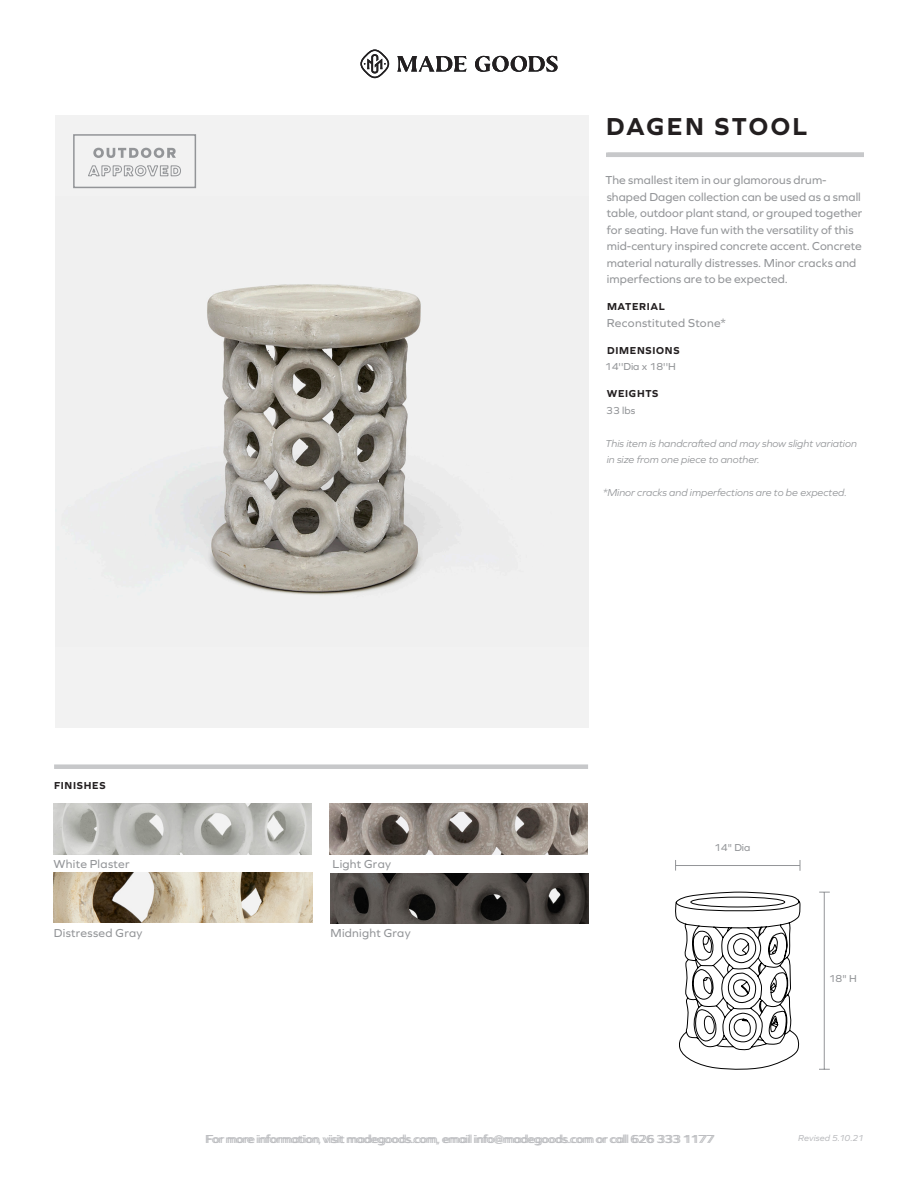
<style>
.page{position:relative;width:918px;height:1188px;background:#fff}
.page>*{position:absolute;margin:0;border:0;box-sizing:border-box;transform-origin:0 0}
.t1{font:700 25.5px "Graphie";letter-spacing:.09em;color:#231f20}
.t2{font:12px/16.5px "Graphie";letter-spacing:.005em;color:#939598}
.t3{font:12px "Graphie";color:#bcbdc0}
.t4{font:12px "Graphie";letter-spacing:.025em;color:#939598}
.t5{font:italic 10.5px/16.5px "Graphie";color:#939598}
.t6{font:700 10.5px "Graphie";letter-spacing:.07em;color:#231f20}
.t7{font:10.5px "Graphie";color:#939598}
.t8{font:italic 9px "Graphie";letter-spacing:.01em;color:#bcbdc0}
</style>
<div class="page">
<hr style="left:606px;top:153px;width:258px;height:4px;background:#c7c8ca">
<svg style="left:397px;top:56px;width:161px;height:16px"></svg>
<svg style="left:360px;top:50px;width:29px;height:28px"></svg>
<img style="left:55px;top:195px;width:533px;height:453px">
<div style="left:54px;top:764px;width:534px;height:5px;background:#c7c8ca"></div>
<hr style="left:824px;top:892px;width:1px;height:177px;background:#939598">
<hr style="left:676px;top:865px;width:124px;height:1px;background:#939598">
<img style="left:54px;top:804px;width:258px;height:50px">
<img style="left:330px;top:804px;width:258px;height:50px">
<svg style="left:675px;top:891px;width:126px;height:179px"></svg>
<img style="left:54px;top:872px;width:258px;height:51px">
<img style="left:330px;top:873px;width:259px;height:51px">
<svg style="left:93px;top:148px;width:83px;height:10px"></svg>
<svg style="left:87px;top:165px;width:94px;height:12px"></svg>
<div style="left:73px;top:134px;width:123px;height:54px;border:2px solid #939598"></div>
<p class="t1" style="left:606px;top:111px;width:203px">DAGEN STOOL</p>
<p class="t6" style="left:54px;top:779px;width:53px">FINISHES</p>
<p class="t4" style="left:54px;top:857px;width:77px">White Plaster</p>
<p class="t4" style="left:333px;top:856px;width:60px">Light Gray</p>
<p class="t4" style="left:54px;top:926px;width:90px">Distressed Gray</p>
<p class="t4" style="left:330px;top:926px;width:82px">Midnight Gray</p>
<p class="t2" style="left:606px;top:172px;width:258px">The smallest item in our glamorous drum&shy;shaped Dagen collection can be used as a small table, outdoor plant stand, or grouped together for seating. Have fun with the versatility of this mid-century inspired concrete accent. Concrete material naturally distresses. Minor cracks and imperfections are to be expected.</p>
<p class="t6" style="left:607px;top:300px;width:59px">MATERIAL</p>
<p class="t4" style="left:607px;top:316px;width:121px">Reconstituted Stone*</p>
<p class="t6" style="left:607px;top:344px;width:74px">DIMENSIONS</p>
<p class="t7" style="left:605px;top:361px;width:72px">14''Dia x 18''H</p>
<p class="t6" style="left:607px;top:387px;width:53px">WEIGHTS</p>
<p class="t7" style="left:606px;top:404px;width:31px">33 lbs</p>
<p class="t5" style="left:606px;top:435px;width:253px">This item is handcrafted and may show slight variation in size from one piece to another.</p>
<p class="t5" style="left:603px;top:484px;width:246px">*Minor cracks and imperfections are to be expected.</p>
<p class="t7" style="left:714px;top:841px;width:38px">14" Dia</p>
<p class="t7" style="left:829px;top:973px;width:29px">18" H</p>
<p class="t3" style="left:207px;top:1132px;width:508px">For more information visit madegoods.com, email info@madegoods.com or call 626 333 1177</p>
<p class="t8" style="left:798px;top:1132px;width:67px">Revised 5.10.21</p>
<p class="t3" style="left:205px;top:1132px;width:511px">For more information, visit madegoods.com, email info@madegoods.com or ca l 626 333 1177</p>
</div>
